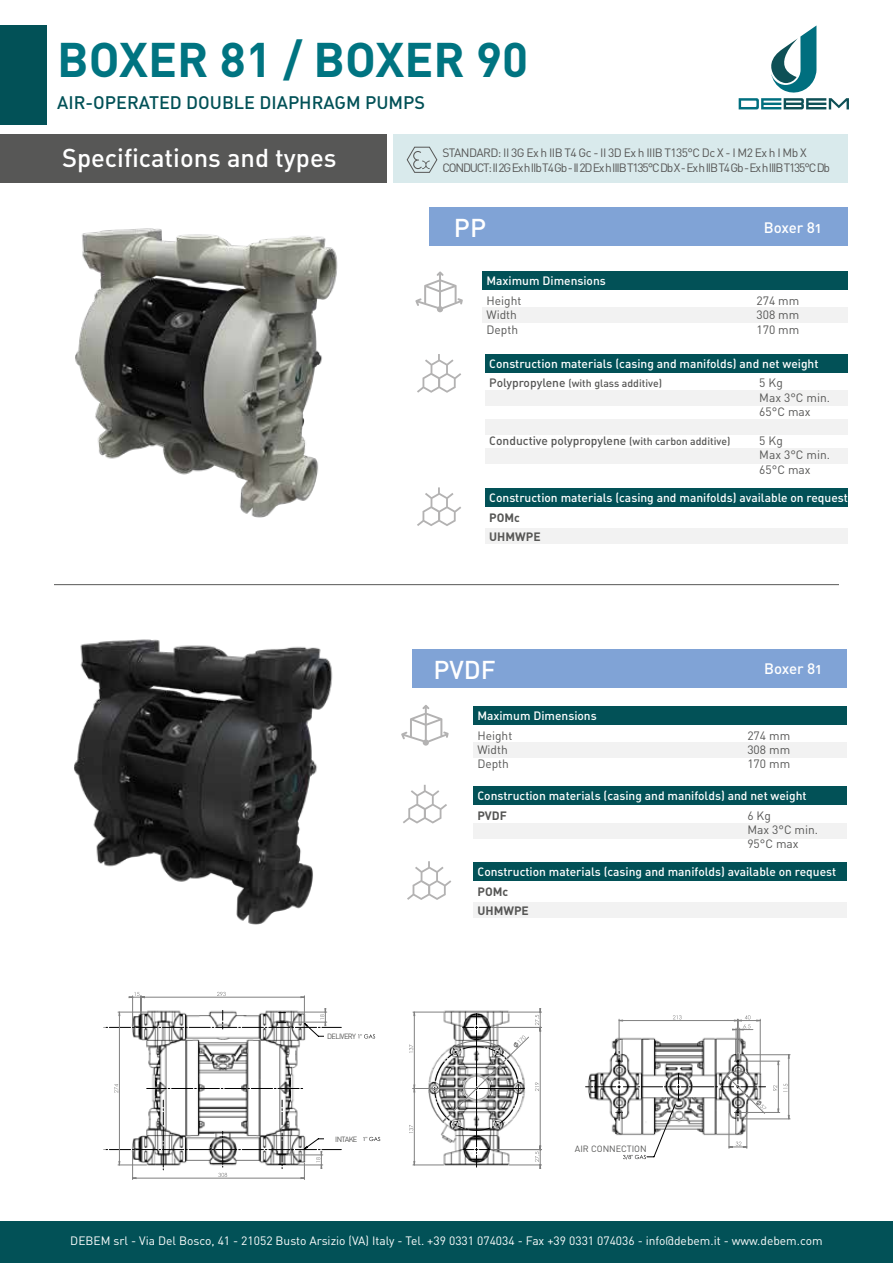
<style>
.page{position:relative;width:893px;height:1263px;background:#fff}
.page>*{position:absolute;margin:0;border:0;box-sizing:border-box;transform-origin:0 0}
.t1{font:700 48px "DIN";color:#007481}
.t2{font:25.5px "DIN Medium Alternate";color:#fff}
.t3{font:18px "DIN Medium Alternate";color:#025157}
.t4{font:15px "DIN Medium Alternate";color:#fff}
.t5{font:12px "DIN Medium Alternate";color:#fff}
.t6{font:12px/14.4px "DIN";letter-spacing:-.1em;color:#575756}
.t7{font:12px/14.4px "DIN";color:#575756}
.t8{font:12px "DIN";color:#fff}
.t9{font:12px "DIN Medium Alternate";color:#575756}
.t10{font:700 12px/19.5px "DIN";color:#575756}
.t11{font:10.5px "DIN Medium Alternate";color:#575756}
.t12{font:9px "DIN";color:#575756}
.t13{font:7.5px "DIN";letter-spacing:-.08em;color:#575756}
.s1{font-size:12px}
.s2{font-size:10.5px}
</style>
<div class="page">
<div style="left:0;top:25px;width:46px;height:100px;background:#025157"></div>
<div style="left:0;top:134px;width:387px;height:49px;background:#575756"></div>
<div style="left:394px;top:134px;width:454px;height:49px;background:#d9eaec"></div>
<svg style="left:739px;top:25px;width:110px;height:84px"></svg>
<div style="left:0;top:1221px;width:893px;height:42px;background:#025157"></div>
<svg style="left:406px;top:146px;width:32px;height:27px"></svg>
<hr style="left:54px;top:584px;width:785px;height:1px;background:#575756">
<hr style="left:509px;top:1165px;width:33px;height:1px;background:#808080">
<hr style="left:491px;top:1149px;width:51px;height:1px;background:#808080">
<hr style="left:492px;top:1027px;width:50px;height:1px;background:#808080">
<hr style="left:509px;top:1012px;width:33px;height:1px;background:#808080">
<hr style="left:283px;top:1236px;width:41px;height:1px;background:#808080">
<hr style="left:283px;top:1262px;width:41px;height:1px;background:#808080">
<hr style="left:285px;top:1229px;width:49px;height:1px;background:#808080">
<hr style="left:285px;top:1262px;width:49px;height:1px;background:#808080">
<svg style="left:409px;top:1008px;width:132px;height:160px"></svg>
<svg style="left:104px;top:992px;width:276px;height:188px"></svg>
<hr style="left:741px;top:1054px;width:49px;height:1px;background:#808080">
<hr style="left:741px;top:1119px;width:49px;height:1px;background:#808080">
<svg style="left:585px;top:1015px;width:204px;height:144px"></svg>
<div style="left:482px;top:308px;width:365px;height:15px;background:#f2f2f2"></div>
<div style="left:485px;top:391px;width:362px;height:15px;background:#f2f2f2"></div>
<div style="left:485px;top:419px;width:362px;height:16px;background:#f2f2f2"></div>
<div style="left:485px;top:448px;width:362px;height:15px;background:#f2f2f2"></div>
<div style="left:482px;top:271px;width:365px;height:19px;background:#025157"></div>
<div style="left:485px;top:354px;width:362px;height:18px;background:#025157"></div>
<div style="left:429px;top:207px;width:418px;height:39px;background:#80a3d6"></div>
<img style="left:75px;top:228px;width:263px;height:290px">
<svg style="left:415px;top:271px;width:48px;height:41px"></svg>
<svg style="left:417px;top:354px;width:44px;height:39px"></svg>
<div style="left:485px;top:528px;width:362px;height:16px;background:#f2f2f2"></div>
<div style="left:485px;top:488px;width:362px;height:19px;background:#025157"></div>
<svg style="left:417px;top:487px;width:44px;height:39px"></svg>
<div style="left:473px;top:742px;width:374px;height:16px;background:#f2f2f2"></div>
<div style="left:473px;top:823px;width:374px;height:15px;background:#f2f2f2"></div>
<div style="left:473px;top:706px;width:374px;height:18px;background:#025157"></div>
<div style="left:473px;top:786px;width:374px;height:18px;background:#025157"></div>
<div style="left:412px;top:649px;width:435px;height:38px;background:#80a3d6"></div>
<img style="left:74px;top:639px;width:259px;height:286px">
<svg style="left:401px;top:705px;width:48px;height:41px"></svg>
<svg style="left:403px;top:785px;width:44px;height:38px"></svg>
<div style="left:473px;top:902px;width:374px;height:16px;background:#f2f2f2"></div>
<div style="left:473px;top:862px;width:374px;height:19px;background:#025157"></div>
<svg style="left:407px;top:861px;width:44px;height:39px"></svg>
<div style="left:324px;top:1031px;width:33px;height:11px;background:#fff"></div>
<div style="left:324px;top:1133px;width:37px;height:11px;background:#fff"></div>
<div style="left:578px;top:1152px;width:45px;height:10px;background:#fff"></div>
<h1 class="t1" style="left:57px;top:28px;width:472px">BOXER 81 / BOXER 90</h1>
<h3 class="t3" style="left:57px;top:91px;width:369px">AIR-OPERATED DOUBLE DIAPHRAGM PUMPS</h3>
<h2 class="t2" style="left:62px;top:141px;width:276px">Specifications and types</h2>
<p class="t13" style="left:327px;top:1031px;width:31px">DELIVERY</p>
<p class="t13" style="left:335px;top:1134px;width:24px">INTAKE</p>
<p class="t6" style="left:442px;top:146px;width:389px">STANDARD: II 3G Ex h IIB T4 Gc - II 3D Ex h IIIB T135°C Dc X - I M2 Ex h I Mb X<br>CONDUCT: II2G Ex h IIb T4 Gb - II2D Ex h IIIB T135°C Db X - Ex h IIB T4 Gb - Ex h IIIB T135°C Db</p>
<h2 class="t2" style="left:454px;top:212px;width:34px">PP</h2>
<p class="t4" style="left:764px;top:218px;width:59px">Boxer 81</p>
<p class="t5" style="left:486px;top:273px;width:121px">Maximum Dimensions</p>
<p class="t7" style="left:486px;top:293px;width:36px">Height</p>
<p class="t7" style="left:756px;top:293px;width:44px">274 mm</p>
<p class="t7" style="left:486px;top:308px;width:32px">Width</p>
<p class="t7" style="left:756px;top:308px;width:44px">308 mm</p>
<p class="t7" style="left:486px;top:322px;width:33px">Depth</p>
<p class="t7" style="left:756px;top:322px;width:44px">170 mm</p>
<p class="t5" style="left:489px;top:356px;width:331px">Construction materials (casing and manifolds) and net weight</p>
<p class="t11" style="left:489px;top:377px;width:174px"><span class="s1">Polypropylene</span> (with glass additive)</p>
<p class="t7" style="left:759px;top:376px;width:72px">5 Kg<br>Max 3°C min.<br>65°C max</p>
<p class="t9" style="left:489px;top:433px;width:243px">Conductive polypropylene <span class="s2">(with carbon additive)</span></p>
<p class="t7" style="left:759px;top:433px;width:72px">5 Kg<br>Max 3°C min.<br>65°C max</p>
<p class="t5" style="left:489px;top:490px;width:360px">Construction materials (casing and manifolds) available on request</p>
<p class="t10" style="left:489px;top:507px;width:53px">POMc<br>UHMWPE</p>
<h2 class="t2" style="left:433px;top:653px;width:64px">PVDF</h2>
<p class="t4" style="left:764px;top:659px;width:59px">Boxer 81</p>
<p class="t5" style="left:477px;top:708px;width:121px">Maximum Dimensions</p>
<p class="t7" style="left:477px;top:728px;width:36px">Height</p>
<p class="t7" style="left:747px;top:728px;width:44px">274 mm</p>
<p class="t7" style="left:477px;top:742px;width:32px">Width</p>
<p class="t7" style="left:747px;top:742px;width:44px">308 mm</p>
<p class="t7" style="left:477px;top:756px;width:33px">Depth</p>
<p class="t7" style="left:747px;top:756px;width:44px">170 mm</p>
<p class="t5" style="left:477px;top:788px;width:331px">Construction materials (casing and manifolds) and net weight</p>
<p class="t10" style="left:477px;top:805px;width:31px">PVDF</p>
<p class="t7" style="left:747px;top:808px;width:72px">6 Kg<br>Max 3°C min.<br>95°C max</p>
<p class="t5" style="left:477px;top:864px;width:360px">Construction materials (casing and manifolds) available on request</p>
<p class="t10" style="left:477px;top:881px;width:53px">POMc<br>UHMWPE</p>
<p class="t12" style="left:575px;top:1143px;width:73px">AIR CONNECTION</p>
<p class="t8" style="left:70px;top:1233px;width:754px">DEBEM srl - Via Del Bosco, 41 - 21052 Busto Arsizio (VA) Italy - Tel. +39 0331 074034 - Fax +39 0331 074036 - info@debem.it - www.debem.com</p>
</div>
